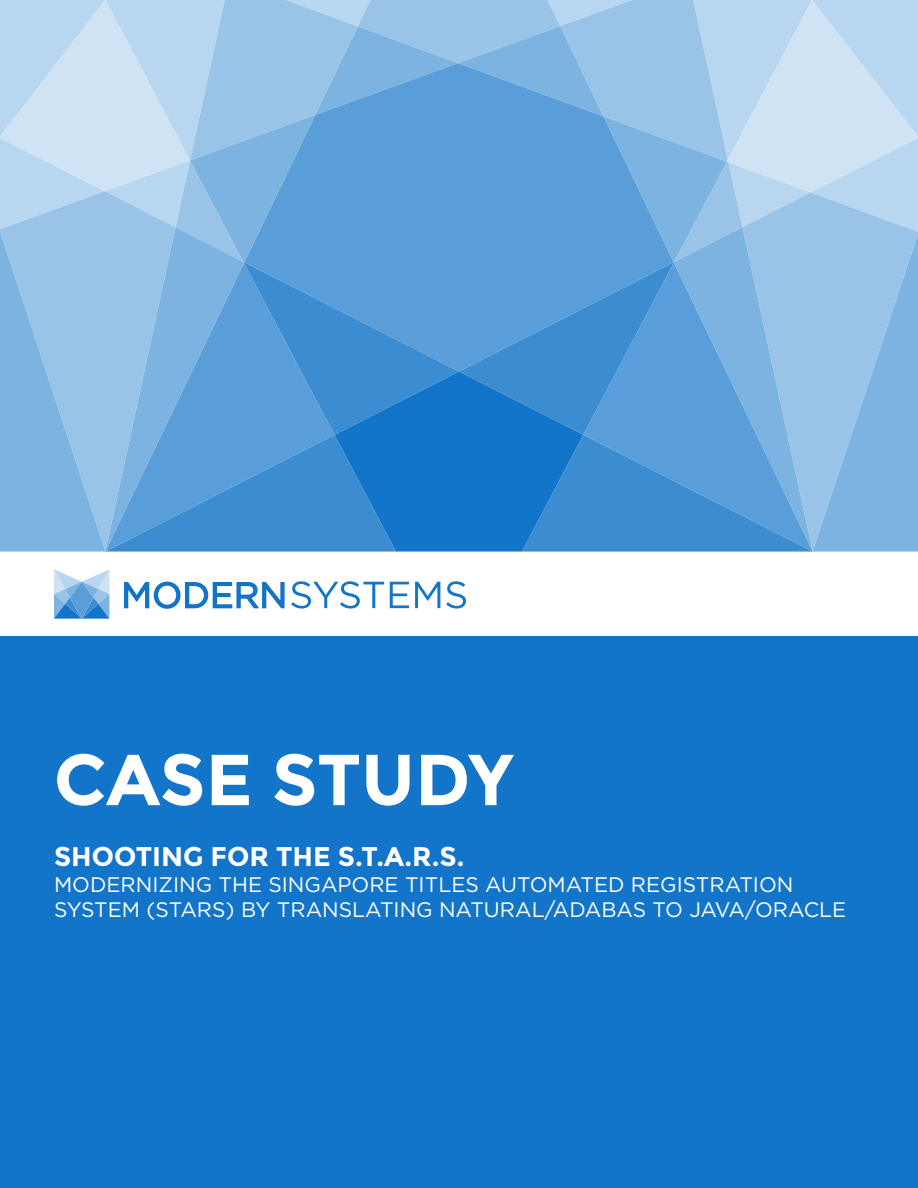
<style>
.page{position:relative;width:918px;height:1188px;background:#fff}
.page>*{position:absolute;margin:0;border:0;box-sizing:border-box;transform-origin:0 0}
.t1{font:700 72px "Montserrat";letter-spacing:-.005em;color:#fff}
.t2{font:700 27px "Montserrat";color:#fff}
.t3{font:21px/25.2px "Gotham";color:#fff}
</style>
<div class="page">
<svg style="left:124px;top:581px;width:161px;height:28px"></svg>
<svg style="left:291px;top:581px;width:93px;height:28px"></svg>
<svg style="left:390px;top:582px;width:19px;height:26px"></svg>
<svg style="left:415px;top:582px;width:25px;height:26px"></svg>
<svg style="left:446px;top:581px;width:20px;height:28px"></svg>
<svg style="left:54px;top:569px;width:55px;height:50px"></svg>
<div style="left:0;top:636px;width:918px;height:552px;background:#1275c9"></div>
<svg style="left:0;top:0;width:918px;height:552px"></svg>
<h1 class="t1" style="left:54px;top:737px;width:461px">CASE STUDY</h1>
<p class="t2" style="left:54px;top:841px;width:412px">SHOOTING FOR THE S.T.A.R.S.</p>
<p class="t3" style="left:54px;top:871px;width:794px">MODERNIZING THE SINGAPORE TITLES AUTOMATED REGISTRATION<br>SYSTEM (STARS) BY TRANSLATING NATURAL/ADABAS TO JAVA/ORACLE</p>
</div>
